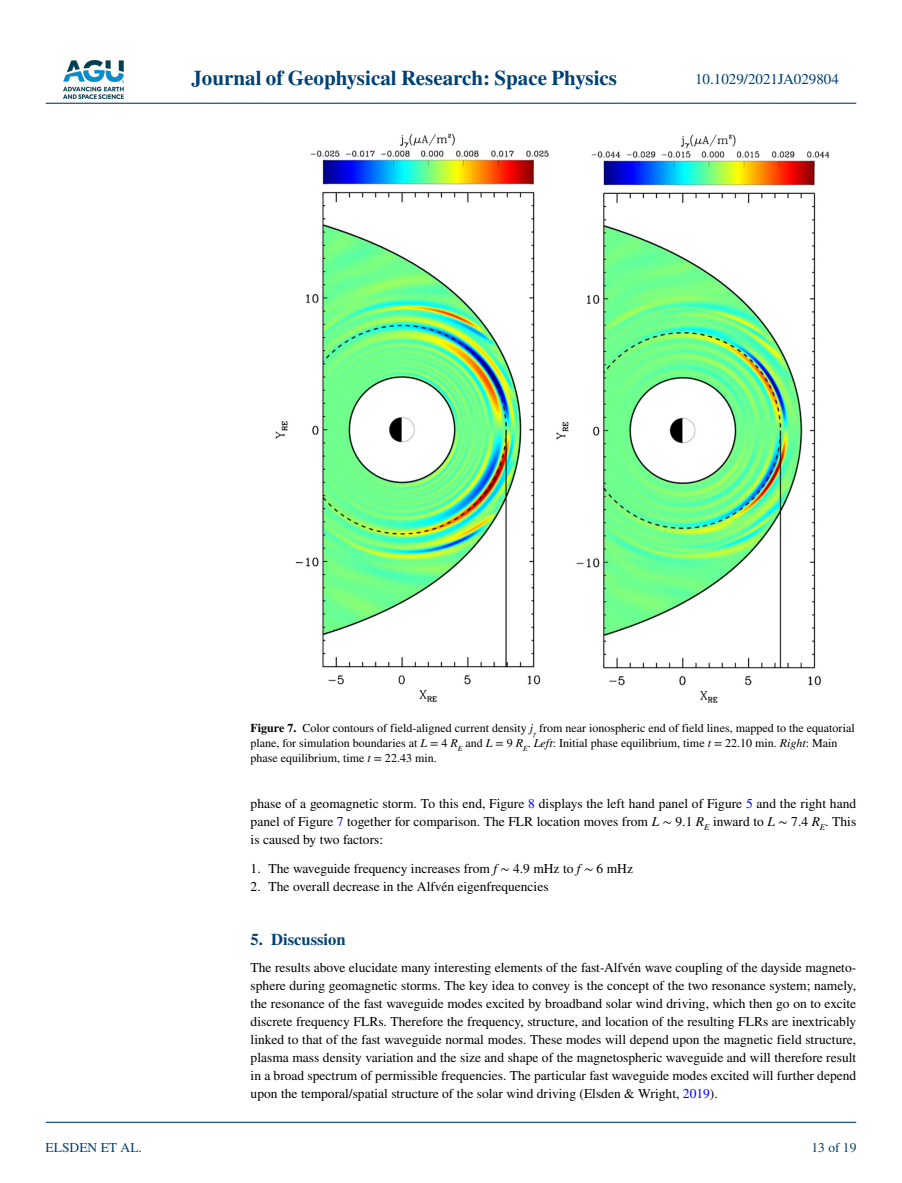
<style>
.page{position:relative;width:902px;height:1183px;background:#fff}
.page>*{position:absolute;margin:0;border:0;box-sizing:border-box;transform-origin:0 0}
.t1{font:700 21px "STIX";color:#004174}
.t2{font:700 16.5px "STIX";color:#004174}
.t3{font:15px "STIX";color:#004174}
.t4{font:13.5px/18px "STIX";color:#000;text-align:justify}
.t5{font:13.5px "STIX";color:#004174}
.t6{font:12px/15px "STIX";color:#000}
.s1{font-weight:700}
.s2{font-style:italic}
.s3{color:#00f}
.s4{font-family:"STIX Math"}
</style>
<div class="page">
<img style="left:63px;top:60px;width:60px;height:39px">
<hr style="left:46px;top:103px;width:810px;height:1px;background:#004174">
<hr style="left:46px;top:1121px;width:810px;height:1px;background:#004174">
<img style="left:276px;top:134px;width:554px;height:569px">
<h1 class="t1" style="left:191px;top:66px;width:427px">Journal of Geophysical Research: Space Physics</h1>
<p class="t3" style="left:695px;top:69px;width:145px">10.1029/2021JA029804</p>
<p class="t5" style="left:45px;top:1138px;width:98px">ELSDEN ET AL.</p>
<p class="t6" style="left:250px;top:720px;width:605px"><span class="s1">Figure 7.</span> Color contours of field-aligned current density <span class="s2">j</span><sub>γ</sub> from near ionospheric end of field lines, mapped to the equatorial plane, for simulation boundaries at <span class="s2">L</span> = 4 <span class="s2">R</span><sub>E</sub> and <span class="s2">L</span> = 9 <span class="s2">R</span><sub>E</sub>. <span class="s2">Left</span>: Initial phase equilibrium, time <span class="s2">t</span> = 22.10 min. <span class="s2">Right</span>: Main phase equilibrium, time <span class="s2">t</span> = 22.43 min.</p>
<p class="t4" style="left:250px;top:795px;width:607px">phase of a geomagnetic storm. To this end, Figure <span class="s3">8</span> displays the left hand panel of Figure <span class="s3">5</span> and the right hand panel of Figure <span class="s3">7</span> together for comparison. The FLR location moves from <span class="s2">L</span> <span class="s4">∼</span> 9.1 <span class="s2">R</span><sub>E</sub> inward to <span class="s2">L</span> <span class="s4">∼</span> 7.4 <span class="s2">R</span><sub>E</sub>. This is caused by two factors:</p>
<p class="t4" style="left:250px;top:859px;width:384px">1. The waveguide frequency increases from <span class="s2">f</span> <span class="s4">∼</span> 4.9 mHz to <span class="s2">f</span> <span class="s4">∼</span> 6 mHz</p>
<p class="t4" style="left:250px;top:877px;width:299px">2. The overall decrease in the Alfvén eigenfrequencies</p>
<p class="t2" style="left:250px;top:928px;width:96px">5. Discussion</p>
<p class="t4" style="left:250px;top:958px;width:607px">The results above elucidate many interesting elements of the fast-Alfvén wave coupling of the dayside magneto&shy;sphere during geomagnetic storms. The key idea to convey is the concept of the two resonance system; namely, the resonance of the fast waveguide modes excited by broadband solar wind driving, which then go on to excite discrete frequency FLRs. Therefore the frequency, structure, and location of the resulting FLRs are inextricably linked to that of the fast waveguide normal modes. These modes will depend upon the magnetic field structure, plasma mass density variation and the size and shape of the magnetospheric waveguide and will therefore result in a broad spectrum of permissible frequencies. The particular fast waveguide modes excited will further depend upon the temporal/spatial structure of the solar wind driving (Elsden &amp; Wright, <span class="s3">2019</span>).</p>
<p class="t5" style="left:811px;top:1138px;width:46px">13 of 19</p>
</div>
